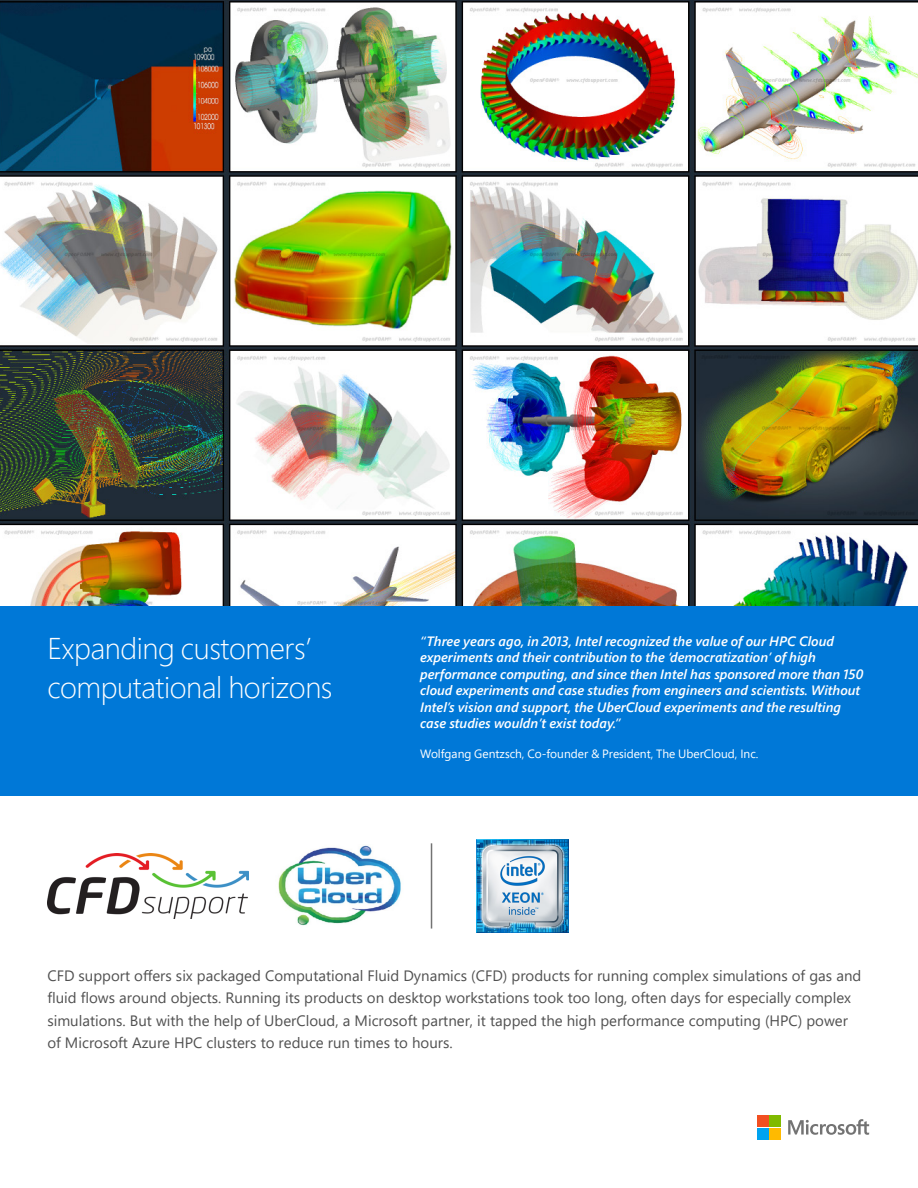
<style>
.page{position:relative;width:918px;height:1188px;background:#fff}
.page>*{position:absolute;margin:0;border:0;box-sizing:border-box;transform-origin:0 0}
.t1{font:300 30px/39px "Segoe Pro";letter-spacing:-.015em;color:#fff}
.Intro_Body_Paragraph{font:15px/22.5px "Segoe UI";color:#505050}
.t2{font:italic 600 13.5px/16.5px "Segoe Pro";color:#fff}
.t3{font:12px "Segoe Pro";color:#fff}
</style>
<div class="page">
<img style="left:0;top:0;width:918px;height:606px">
<div style="left:0;top:606px;width:918px;height:189px;background:#0078d7"></div>
<svg style="left:788px;top:1119px;width:81px;height:16px"></svg>
<div style="left:757px;top:1115px;width:11px;height:12px;background:#f24f21"></div>
<div style="left:770px;top:1115px;width:11px;height:12px;background:#80ba00"></div>
<div style="left:757px;top:1128px;width:11px;height:11px;background:#00a3f0"></div>
<div style="left:770px;top:1128px;width:11px;height:11px;background:#ffba00"></div>
<img style="left:278px;top:845px;width:123px;height:81px">
<img style="left:47px;top:853px;width:201px;height:66px">
<hr style="left:431px;top:843px;width:1px;height:86px;background:#737373">
<img style="left:476px;top:840px;width:93px;height:92px">
<p class="t1" style="left:47px;top:628px;width:287px">Expanding customers’ computational horizons</p>
<p class="t2" style="left:420px;top:633px;width:445px">“Three years ago, in 2013, Intel recognized the value of our HPC Cloud experiments and their contribution to the ‘democratization’ of high performance computing, and since then Intel has sponsored more than 150 cloud experiments and case studies from engineers and scientists. Without Intel’s vision and support, the UberCloud experiments and the resulting case studies wouldn’t exist today.”</p>
<p class="t3" style="left:420px;top:745px;width:340px">Wolfgang Gentzsch, Co-founder &amp; President, The UberCloud, Inc.</p>
<p class="Intro_Body_Paragraph" style="left:47px;top:964px;width:815px">CFD support offers six packaged Computational Fluid Dynamics (CFD) products for running complex simulations of gas and fluid flows around objects. Running its products on desktop workstations took too long, often days for especially complex simulations. But with the help of UberCloud, a Microsoft partner, it tapped the high performance computing (HPC) power of Microsoft Azure HPC clusters to reduce run times to hours.</p>
</div>
